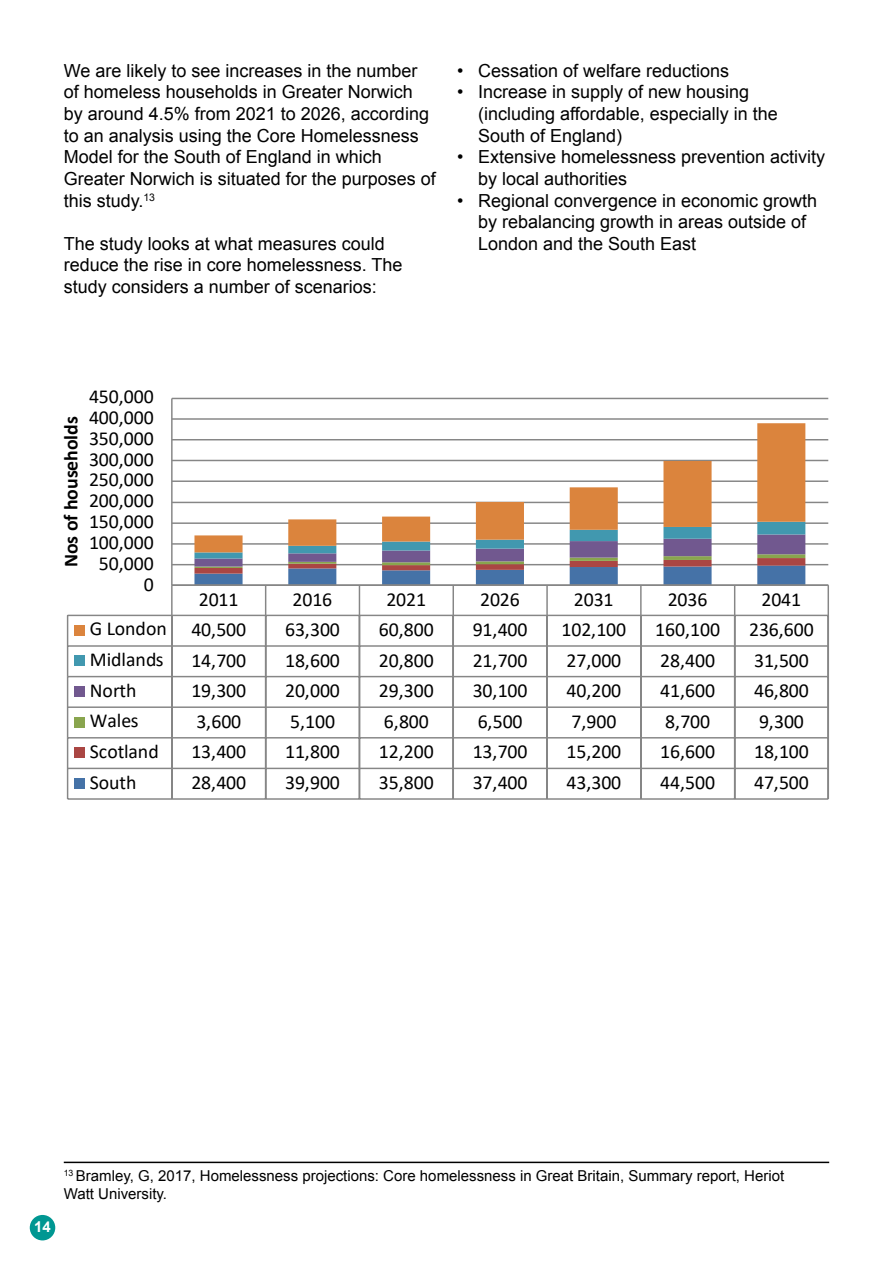
<style>
.page{position:relative;width:893px;height:1263px;background:#fff}
.page>*{position:absolute;margin:0;border:0;box-sizing:border-box;transform-origin:0 0}
.t1{font:23.55px "Arial";letter-spacing:.005em;color:#000}
.t2{font:19.8px "Calibri";letter-spacing:-.005em;color:#000}
.t3{font:700 19.8px "Calibri";letter-spacing:-.005em;color:#000}
.t4{font:18px/21.6px "Arial";color:#000}
.t5{font:15px/18px "Arial";color:#000}
.t6{font:700 15px "Arial";color:#fff}
</style>
<div class="page">
<div style="left:30px;top:1215px;width:25px;height:25px;background:#009792;border-radius:50%"></div>
<hr style="left:64px;top:1161px;width:765px;height:2px;background:#000">
<svg style="left:66px;top:397px;width:763px;height:403px"></svg>
<p class="t4" style="left:457px;top:60px;width:274px">• Cessation of welfare reductions</p>
<p class="t4" style="left:478px;top:82px;width:301px;text-indent:-21px">• Increase in supply of new housing (including affordable, especially in the<br>South of England)</p>
<p class="t4" style="left:478px;top:146px;width:349px;text-indent:-21px">• Extensive homelessness prevention activity by local authorities</p>
<p class="t4" style="left:478px;top:190px;width:341px;text-indent:-21px">• Regional convergence in economic growth by rebalancing growth in areas outside of<br>London and the South East</p>
<p class="t4" style="left:64px;top:60px;width:374px">We are likely to see increases in the number of homeless households in Greater Norwich by around 4.5% from 2021 to 2026, according to an analysis using the Core Homelessness Model for the South of England in which Greater Norwich is situated for the purposes of this study.<sup>13</sup></p>
<p class="t4" style="left:64px;top:233px;width:340px">The study looks at what measures could reduce the rise in core homelessness. The study considers a number of scenarios:</p>
<h1 class="t1" style="left:167px;top:153px;width:548px">Greater Norwich Homelessness Strategy 2020-2025</h1>
<p class="t3" style="left:57px;top:567px;width:152px;rotate:-90deg">Nos of households</p>
<p class="t2" style="left:89px;top:383px;width:66px">450,000</p>
<p class="t2" style="left:89px;top:404px;width:66px">400,000</p>
<p class="t2" style="left:89px;top:425px;width:66px">350,000</p>
<p class="t2" style="left:89px;top:445px;width:66px">300,000</p>
<p class="t2" style="left:89px;top:466px;width:66px">250,000</p>
<p class="t2" style="left:89px;top:487px;width:66px">200,000</p>
<p class="t2" style="left:89px;top:508px;width:66px">150,000</p>
<p class="t2" style="left:89px;top:529px;width:66px">100,000</p>
<p class="t2" style="left:99px;top:550px;width:56px">50,000</p>
<p class="t2" style="left:144px;top:570px;width:12px">0</p>
<p class="t2" style="left:199px;top:585px;width:41px">2011</p>
<p class="t2" style="left:293px;top:585px;width:41px">2016</p>
<p class="t2" style="left:386px;top:585px;width:41px">2021</p>
<p class="t2" style="left:480px;top:585px;width:41px">2026</p>
<p class="t2" style="left:574px;top:585px;width:41px">2031</p>
<p class="t2" style="left:668px;top:585px;width:41px">2036</p>
<p class="t2" style="left:761px;top:585px;width:41px">2041</p>
<p class="t2" style="left:90px;top:615px;width:158px">G London 40,500</p>
<p class="t2" style="left:285px;top:616px;width:56px">63,300</p>
<p class="t2" style="left:379px;top:616px;width:56px">60,800</p>
<p class="t2" style="left:473px;top:616px;width:56px">91,400</p>
<p class="t2" style="left:561px;top:616px;width:66px">102,100</p>
<p class="t2" style="left:655px;top:616px;width:66px">160,100</p>
<p class="t2" style="left:749px;top:616px;width:66px">236,600</p>
<p class="t2" style="left:90px;top:646px;width:75px">Midlands</p>
<p class="t2" style="left:191px;top:646px;width:56px">14,700</p>
<p class="t2" style="left:285px;top:646px;width:56px">18,600</p>
<p class="t2" style="left:379px;top:646px;width:56px">20,800</p>
<p class="t2" style="left:473px;top:646px;width:56px">21,700</p>
<p class="t2" style="left:566px;top:646px;width:56px">27,000</p>
<p class="t2" style="left:660px;top:646px;width:56px">28,400</p>
<p class="t2" style="left:754px;top:646px;width:56px">31,500</p>
<p class="t2" style="left:90px;top:676px;width:48px">North</p>
<p class="t2" style="left:191px;top:677px;width:56px">19,300</p>
<p class="t2" style="left:285px;top:677px;width:56px">20,000</p>
<p class="t2" style="left:379px;top:677px;width:56px">29,300</p>
<p class="t2" style="left:473px;top:677px;width:56px">30,100</p>
<p class="t2" style="left:566px;top:677px;width:56px">40,200</p>
<p class="t2" style="left:660px;top:677px;width:56px">41,600</p>
<p class="t2" style="left:754px;top:677px;width:56px">46,800</p>
<p class="t2" style="left:90px;top:707px;width:50px">Wales</p>
<p class="t2" style="left:196px;top:707px;width:46px">3,600</p>
<p class="t2" style="left:290px;top:707px;width:46px">5,100</p>
<p class="t2" style="left:384px;top:707px;width:46px">6,800</p>
<p class="t2" style="left:478px;top:707px;width:46px">6,500</p>
<p class="t2" style="left:571px;top:707px;width:46px">7,900</p>
<p class="t2" style="left:665px;top:707px;width:46px">8,700</p>
<p class="t2" style="left:759px;top:707px;width:46px">9,300</p>
<p class="t2" style="left:90px;top:738px;width:70px">Scotland</p>
<p class="t2" style="left:191px;top:738px;width:56px">13,400</p>
<p class="t2" style="left:285px;top:738px;width:56px">11,800</p>
<p class="t2" style="left:379px;top:738px;width:56px">12,200</p>
<p class="t2" style="left:473px;top:738px;width:56px">13,700</p>
<p class="t2" style="left:566px;top:738px;width:56px">15,200</p>
<p class="t2" style="left:660px;top:738px;width:56px">16,600</p>
<p class="t2" style="left:754px;top:738px;width:56px">18,100</p>
<p class="t2" style="left:90px;top:768px;width:48px">South</p>
<p class="t2" style="left:191px;top:769px;width:56px">28,400</p>
<p class="t2" style="left:285px;top:769px;width:56px">39,900</p>
<p class="t2" style="left:379px;top:769px;width:56px">35,800</p>
<p class="t2" style="left:473px;top:769px;width:56px">37,400</p>
<p class="t2" style="left:566px;top:769px;width:56px">43,300</p>
<p class="t2" style="left:660px;top:769px;width:56px">44,500</p>
<p class="t2" style="left:754px;top:769px;width:56px">47,500</p>
<p class="t6" style="left:34px;top:1217px;width:18px">14</p>
<p class="t5" style="left:64px;top:1167px;width:722px"><sup>13</sup> Bramley, G, 2017, Homelessness projections: Core homelessness in Great Britain, Summary report, Heriot<br>Watt University.</p>
</div>
